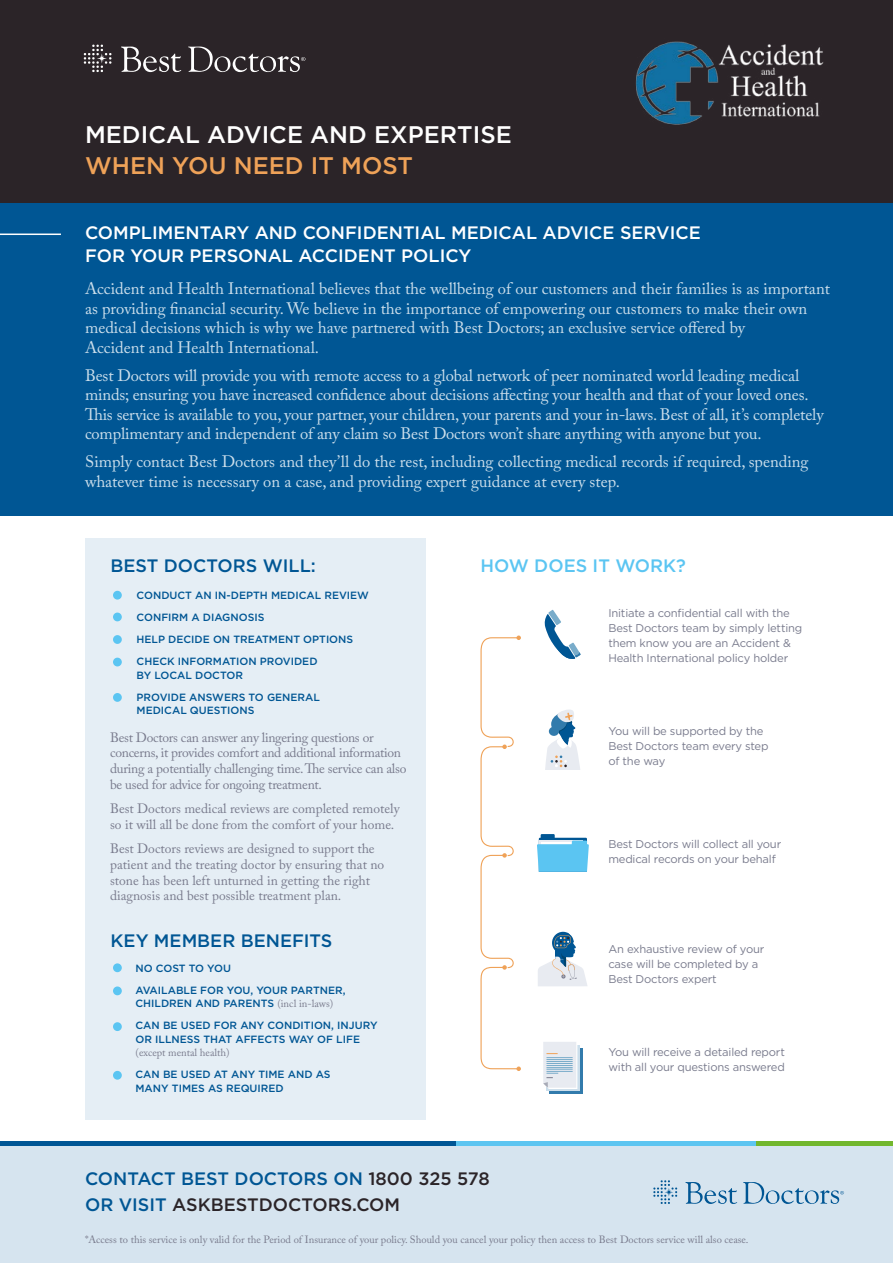
<style>
.page{position:relative;width:893px;height:1263px;background:#fff}
.page>*{position:absolute;margin:0;border:0;box-sizing:border-box;transform-origin:0 0}
.t1{font:500 24px "Gotham";color:#fff}
.t2{font:500 24px "Gotham";color:#efa258}
.t3{font:500 18px/22.5px "Gotham";color:#fff}
.t4{font:500 18px/25.5px "Gotham";color:#2b2428}
.t5{font:500 18px "Gotham";color:#005694}
.t6{font:500 18px "Gotham";color:#5bc5f2}
.t7{font:16.5px/19.5px "Adobe Caslon Pro";color:#cbdeeb}
.t8{font:13.5px/15.8px "Adobe Caslon Pro";color:#797b8d}
.t9{font:13.5px/15.8px "Adobe Caslon Pro";letter-spacing:-.02em;color:#797b8d}
.t10{font:11.25px/15px "Gotham";letter-spacing:-.015em;color:#797b8d}
.t11{font:500 10.5px/22px "Gotham";color:#005694}
.t12{font:10.5px "Adobe Caslon Pro";color:#797b8d}
.s1{font-family:"Adobe Caslon Pro";font-weight:400;color:#797b8d}
.s2{color:#005694}
</style>
<div class="page">
<div style="left:0;top:0;width:893px;height:204px;background:#2b2428"></div>
<svg style="left:121px;top:47px;width:185px;height:25px"></svg>
<svg style="left:84px;top:45px;width:28px;height:27px"></svg>
<img style="left:636px;top:41px;width:188px;height:84px">
<div style="left:0;top:1146px;width:893px;height:117px;background:#d6e4ef"></div>
<div style="left:0;top:1141px;width:893px;height:5px;background:#005695"></div>
<div style="left:457px;top:1141px;width:299px;height:5px;background:#5dc5f1"></div>
<div style="left:756px;top:1141px;width:137px;height:5px;background:#72b72e"></div>
<div style="left:0;top:203px;width:893px;height:313px;background:#005694"></div>
<hr style="left:0;top:234px;width:61px;height:1px;background:#fff">
<div style="left:85px;top:538px;width:340px;height:581px;background:#e5eef5"></div>
<div style="left:113px;top:591px;width:9px;height:9px;background:#5bc5f2;border-radius:50%"></div>
<div style="left:113px;top:612px;width:9px;height:9px;background:#5bc5f2;border-radius:50%"></div>
<div style="left:113px;top:635px;width:9px;height:9px;background:#5bc5f2;border-radius:50%"></div>
<div style="left:113px;top:658px;width:9px;height:8px;background:#5bc5f2;border-radius:50%"></div>
<div style="left:113px;top:693px;width:9px;height:9px;background:#5bc5f2;border-radius:50%"></div>
<div style="left:113px;top:963px;width:9px;height:9px;background:#5bc5f2;border-radius:50%"></div>
<div style="left:113px;top:986px;width:9px;height:9px;background:#5bc5f2;border-radius:50%"></div>
<div style="left:113px;top:1022px;width:9px;height:9px;background:#5bc5f2;border-radius:50%"></div>
<div style="left:113px;top:1071px;width:9px;height:9px;background:#5bc5f2;border-radius:50%"></div>
<svg style="left:480px;top:635px;width:41px;height:436px"></svg>
<div style="left:549px;top:1048px;width:33px;height:45px;background:#327bac"></div>
<svg style="left:547px;top:1045px;width:33px;height:46px"></svg>
<svg style="left:543px;top:1042px;width:34px;height:47px;background:#d8e1ea"></svg>
<svg style="left:538px;top:933px;width:49px;height:53px"></svg>
<svg style="left:545px;top:709px;width:35px;height:61px"></svg>
<svg style="left:544px;top:610px;width:37px;height:49px"></svg>
<svg style="left:537px;top:834px;width:51px;height:37px;background:#6fc4eb"></svg>
<svg style="left:685px;top:1182px;width:159px;height:22px"></svg>
<svg style="left:653px;top:1180px;width:24px;height:24px"></svg>
<h1 class="t1" style="left:85px;top:118px;width:428px">MEDICAL ADVICE AND EXPERTISE</h1>
<h1 class="t2" style="left:85px;top:150px;width:329px">WHEN YOU NEED IT MOST</h1>
<p class="t3" style="left:85px;top:222px;width:617px">COMPLIMENTARY AND CONFIDENTIAL MEDICAL ADVICE SERVICE<br>FOR YOUR PERSONAL ACCIDENT POLICY</p>
<p class="t7" style="left:85px;top:279px;width:746px">Accident and Health International believes that the wellbeing of our customers and their families is as important as providing financial security. We believe in the importance of empowering our customers to make their own medical decisions which is why we have partnered with Best Doctors; an exclusive service offered by<br>Accident and Health International.</p>
<p class="t7" style="left:85px;top:365px;width:740px">Best Doctors will provide you with remote access to a global network of peer nominated world leading medical minds; ensuring you have increased confidence about decisions affecting your health and that of your loved ones.<br>This service is available to you, your partner, your children, your parents and your in-laws. Best of all, it’s completely complimentary and independent of any claim so Best Doctors won’t share anything with anyone but you.</p>
<p class="t7" style="left:85px;top:452px;width:725px">Simply contact Best Doctors and they’ll do the rest, including collecting medical records if required, spending whatever time is necessary on a case, and providing expert guidance at every step.</p>
<p class="t5" style="left:111px;top:554px;width:207px">BEST DOCTORS WILL:</p>
<p class="t11" style="left:137px;top:584px;width:234px">CONDUCT AN IN-DEPTH MEDICAL REVIEW<br>CONFIRM A DIAGNOSIS<br>HELP DECIDE ON TREATMENT OPTIONS<br>CHECK INFORMATION PROVIDED</p>
<p class="t11" style="left:137px;top:664px;width:185px">BY LOCAL DOCTOR<br>PROVIDE ANSWERS TO GENERAL</p>
<p class="t11" style="left:137px;top:699px;width:119px">MEDICAL QUESTIONS</p>
<p class="t9" style="left:110px;top:729px;width:298px">Best Doctors can answer any lingering questions or concerns, it provides comfort and additional information during a potentially challenging time. The service can also be used for advice for ongoing treatment.</p>
<p class="t8" style="left:110px;top:800px;width:291px">Best Doctors medical reviews are completed remotely so it will all be done from the comfort of your home.</p>
<p class="t8" style="left:110px;top:840px;width:276px">Best Doctors reviews are designed to support the patient and the treating doctor by ensuring that no stone has been left unturned in getting the right diagnosis and best possible treatment plan.</p>
<p class="t5" style="left:111px;top:929px;width:223px">KEY MEMBER BENEFITS</p>
<p class="t11" style="left:136px;top:957px;width:211px">NO COST TO YOU<br>AVAILABLE FOR YOU, YOUR PARTNER,</p>
<p class="t11" style="left:136px;top:992px;width:243px">CHILDREN AND PARENTS <span class="s1">(incl in-laws)<br></span>CAN BE USED FOR ANY CONDITION, INJURY</p>
<p class="t11" style="left:136px;top:1028px;width:226px">OR ILLNESS THAT AFFECTS WAY OF LIFE</p>
<p class="t12" style="left:136px;top:1046px;width:96px">(except mental health)</p>
<p class="t11" style="left:136px;top:1068px;width:197px;line-height:13.5px">CAN BE USED AT ANY TIME AND AS<br>MANY TIMES AS REQUIRED</p>
<p class="t6" style="left:480px;top:554px;width:207px">HOW DOES IT WORK?</p>
<p class="t10" style="left:608px;top:605px;width:195px">Initiate a confidential call with the Best Doctors team by simply letting them know you are an Accident &amp; Health International policy holder</p>
<p class="t10" style="left:608px;top:723px;width:162px">You will be supported by the<br>Best Doctors team every step of the way</p>
<p class="t10" style="left:608px;top:836px;width:174px">Best Doctors will collect all your medical records on your behalf</p>
<p class="t10" style="left:608px;top:941px;width:158px">An exhaustive review of your case will be completed by a<br>Best Doctors expert</p>
<p class="t10" style="left:608px;top:1044px;width:178px">You will receive a detailed report with all your questions answered</p>
<p class="t4" style="left:85px;top:1166px;width:406px"><span class="s2">CONTACT BEST DOCTORS ON</span> 1800 325 578<br><span class="s2">OR VISIT</span> ASKBESTDOCTORS.COM</p>
<p class="t12" style="left:85px;top:1233px;width:665px">*Access to this service is only valid for the Period of Insurance of your policy. Should you cancel your policy then access to Best Doctors service will also cease.</p>
</div>
